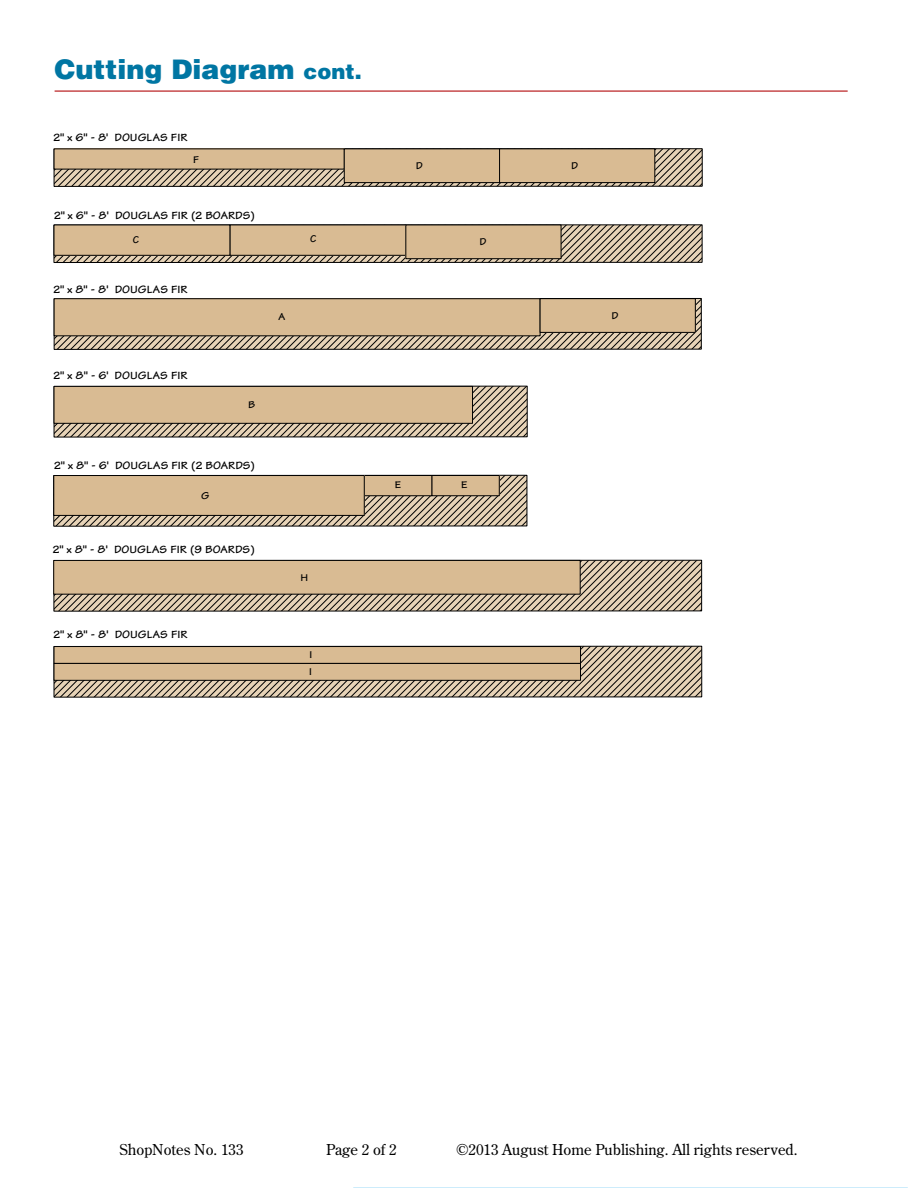
<style>
.page{position:relative;width:918px;height:1188px;background:#fff}
.page>*{position:absolute;margin:0;border:0;box-sizing:border-box;transform-origin:0 0}
.t1{font:900 27px "Helvetica LT Std";color:#0076a3}
.t2{font:15px "Century Old Style Std";color:#000}
.t3{font:700 11.25px "Tekton Expanded";color:#000}
.t4{font:700 10.5px/17px "Tekton Expanded";color:#000}
.s1{font-size:21px}
</style>
<div class="page">
<hr style="left:353px;top:1187px;width:555px;height:1px;background:#c7eafb">
<hr style="left:55px;top:90px;width:793px;height:2px;background:#c74a4b">
<svg style="left:55px;top:477px;width:470px;height:48px;background:#b5a58f"></svg>
<svg style="left:56px;top:388px;width:470px;height:47px;background:#b6a690"></svg>
<div style="left:54px;top:386px;width:474px;height:51px;border:1px solid #000"></div>
<svg style="left:56px;top:300px;width:644px;height:48px;background:#b2a38d"></svg>
<div style="left:54px;top:298px;width:648px;height:52px;border:1px solid #000"></div>
<svg style="left:56px;top:150px;width:645px;height:35px;background:#b0a18b"></svg>
<div style="left:54px;top:148px;width:649px;height:39px;border:1px solid #000"></div>
<svg style="left:56px;top:226px;width:645px;height:35px;background:#b5a58f"></svg>
<div style="left:54px;top:224px;width:649px;height:39px;border:1px solid #000"></div>
<svg style="left:56px;top:648px;width:644px;height:48px;background:#b6a690"></svg>
<div style="left:54px;top:646px;width:648px;height:52px;border:1px solid #000"></div>
<svg style="left:56px;top:562px;width:644px;height:48px;background:#b6a690"></svg>
<div style="left:54px;top:560px;width:648px;height:52px;border:1px solid #000"></div>
<div style="left:54px;top:560px;width:526px;height:34px;background:#d9bb93"></div>
<div style="left:53px;top:560px;width:528px;height:35px;border:1px solid #000"></div>
<div style="left:54px;top:647px;width:527px;height:16px;background:#d9bb93"></div>
<div style="left:54px;top:646px;width:527px;height:18px;border:1px solid #000"></div>
<div style="left:54px;top:663px;width:527px;height:17px;background:#d9bb93"></div>
<div style="left:54px;top:663px;width:527px;height:18px;border:1px solid #000"></div>
<div style="left:54px;top:299px;width:486px;height:37px;background:#d9bb93"></div>
<div style="left:54px;top:298px;width:486px;height:38px;border:1px solid #000"></div>
<div style="left:54px;top:386px;width:419px;height:37px;background:#d9bb93"></div>
<div style="left:54px;top:386px;width:419px;height:38px;border:1px solid #000"></div>
<div style="left:432px;top:475px;width:67px;height:21px;background:#d9bb93"></div>
<div style="left:431px;top:475px;width:69px;height:21px;border:1px solid #000"></div>
<div style="left:364px;top:475px;width:68px;height:21px;background:#d9bb93"></div>
<div style="left:364px;top:475px;width:68px;height:21px;border:1px solid #000"></div>
<div style="left:54px;top:149px;width:290px;height:20px;background:#d9bb93"></div>
<div style="left:230px;top:225px;width:176px;height:30px;background:#d9bb93"></div>
<div style="left:230px;top:225px;width:176px;height:31px;border:1px solid #000"></div>
<div style="left:54px;top:225px;width:176px;height:30px;background:#d9bb93"></div>
<div style="left:54px;top:225px;width:176px;height:31px;border:1px solid #000"></div>
<div style="left:540px;top:299px;width:155px;height:33px;background:#d9bb93"></div>
<div style="left:540px;top:298px;width:156px;height:35px;border:1px solid #000"></div>
<div style="left:406px;top:225px;width:155px;height:34px;background:#d9bb93"></div>
<div style="left:405px;top:225px;width:156px;height:34px;border:1px solid #000"></div>
<div style="left:54px;top:476px;width:310px;height:39px;background:#d9bb93"></div>
<div style="left:53px;top:475px;width:312px;height:41px;border:1px solid #000"></div>
<div style="left:344px;top:149px;width:156px;height:34px;background:#d9bb93"></div>
<div style="left:344px;top:148px;width:156px;height:35px;border:1px solid #000"></div>
<div style="left:500px;top:149px;width:155px;height:34px;background:#d9bb93"></div>
<div style="left:499px;top:148px;width:156px;height:35px;border:1px solid #000"></div>
<h1 class="t1" style="left:55px;top:51px;width:309px">Cutting Diagram <span class="s1">cont.</span></h1>
<p class="t3" style="left:54px;top:130px;width:136px">2" x 6" - 8' DOUGLAS FIR</p>
<p class="t4" style="left:193px;top:151px;width:7px">F</p>
<p class="t4" style="left:416px;top:157px;width:9px">D</p>
<p class="t4" style="left:571px;top:157px;width:9px">D</p>
<p class="t3" style="left:54px;top:208px;width:203px">2" x 6" - 8' DOUGLAS FIR (2 BOARDS)</p>
<p class="t4" style="left:133px;top:231px;width:8px">C</p>
<p class="t4" style="left:310px;top:230px;width:8px">C</p>
<p class="t4" style="left:480px;top:233px;width:9px">D</p>
<p class="t3" style="left:54px;top:282px;width:136px">2" x 8" - 8' DOUGLAS FIR</p>
<p class="t3" style="left:54px;top:369px;width:136px">2" x 8" - 6' DOUGLAS FIR</p>
<p class="t4" style="left:248px;top:396px;width:9px">B</p>
<p class="t3" style="left:54px;top:458px;width:203px">2" x 8" - 6' DOUGLAS FIR (2 BOARDS)</p>
<p class="t4" style="left:201px;top:487px;width:10px">G</p>
<p class="t3" style="left:53px;top:543px;width:204px">2" x 8" - 8' DOUGLAS FIR (9 BOARDS)</p>
<p class="t3" style="left:53px;top:627px;width:136px">2" x 8" - 8' DOUGLAS FIR</p>
<p class="t4" style="left:278px;top:309px;width:9px">A</p>
<p class="t4" style="left:300px;top:569px;width:9px">H</p>
<p class="t4" style="left:309px;top:646px;width:4px">I<br>I</p>
<p class="t4" style="left:395px;top:476px;width:8px">E</p>
<p class="t4" style="left:461px;top:476px;width:8px">E</p>
<p class="t4" style="left:612px;top:307px;width:9px">D</p>
<h2 class="t2" style="left:119px;top:1140px;width:126px">ShopNotes No. 133</h2>
<h2 class="t2" style="left:326px;top:1140px;width:72px">Page 2 of 2</h2>
<h2 class="t2" style="left:457px;top:1140px;width:342px">©2013 August Home Publishing. All rights reserved.</h2>
</div>
